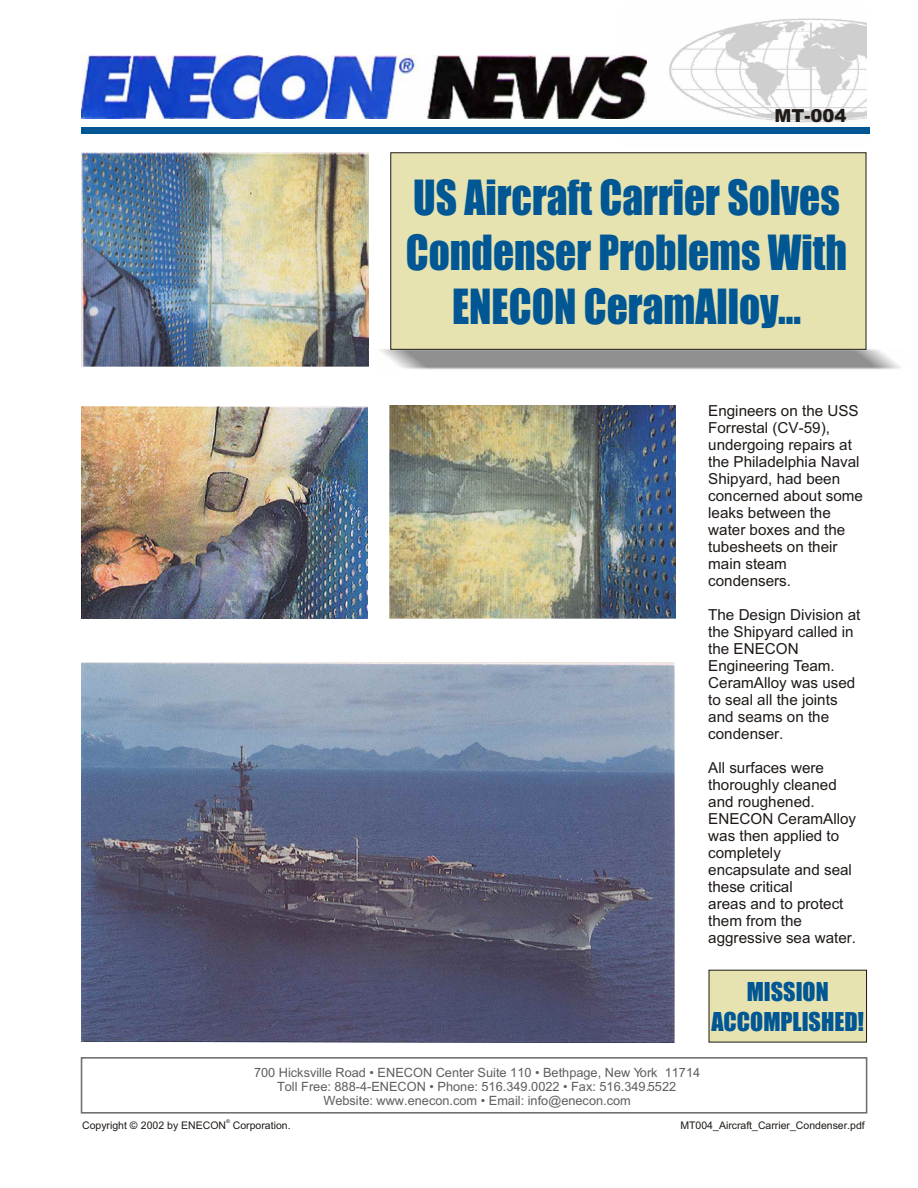
<style>
.page{position:relative;width:918px;height:1188px;background:#fff}
.page>*{position:absolute;margin:0;border:0;box-sizing:border-box;transform-origin:0 0}
.t1{font:44.85px/54.6px "Impact";color:#005794;text-align:center;scale:.92 1}
.t2{font:24px/29.2px "Impact";color:#005794;text-align:center}
.t3{font:900 18px "Arial";color:#1f1a17}
.t4{font:15.15px/17px "Arial";color:#1f1a17}
.t5{font:12.75px/14.2px "Arial";color:#615e5c;text-align:center}
.t6{font:10.5px "Arial";color:#1f1a17}
.t7{font:5.25px "Arial";color:#1f1a17}
</style>
<div class="page">
<div style="left:709px;top:970px;width:158px;height:72px;background:#e6e3b0"></div>
<div style="left:81px;top:1057px;width:786px;height:57px;border:2px solid #737070"></div>
<img style="left:81px;top:153px;width:287px;height:213px">
<img style="left:82px;top:662px;width:592px;height:380px">
<img style="left:390px;top:405px;width:286px;height:214px">
<img style="left:82px;top:406px;width:286px;height:213px">
<img style="left:380px;top:348px;width:521px;height:21px">
<div style="left:391px;top:153px;width:475px;height:196px;background:#e6e3b0"></div>
<img style="left:622px;top:18px;width:245px;height:105px">
<div style="left:82px;top:127px;width:788px;height:7px;background:#005794"></div>
<img style="left:82px;top:56px;width:564px;height:63px">
<p class="t3" style="left:775px;top:109px;width:73px">MT-004</p>
<h1 class="t1" style="left:406px;top:173px;width:481px">US Aircraft Carrier Solves<br>Condenser Problems With<br>ENECON CeramAlloy...</h1>
<p class="t4" style="left:708px;top:404px;width:156px">Engineers on the USS<br>Forrestal (CV-59), undergoing repairs at the Philadelphia Naval<br>Shipyard, had been concerned about some leaks between the water boxes and the tubesheets on their main steam condensers.</p>
<p class="t4" style="left:708px;top:608px;width:154px">The Design Division at the Shipyard called in the ENECON<br>Engineering Team.<br>CeramAlloy was used to seal all the joints and seams on the condenser.</p>
<p class="t4" style="left:708px;top:761px;width:149px">All surfaces were thoroughly cleaned and roughened.<br>ENECON CeramAlloy was then applied to completely encapsulate and seal these critical<br>areas and to protect them from the aggressive sea water.</p>
<h2 class="t2" style="left:711px;top:979px;width:154px">MISSION<br>ACCOMPLISHED!</h2>
<p class="t5" style="left:254px;top:1066px;width:448px">700 Hicksville Road • ENECON Center Suite 110 • Bethpage, New York 11714<br>Toll Free: 888-4-ENECON • Phone: 516.349.0022 • Fax: 516.349.5522<br>Website: www.enecon.com • Email: info@enecon.com</p>
<p class="t7" style="left:226px;top:1120px;width:5px">®</p>
<p class="t6" style="left:681px;top:1121px;width:186px">MT004_Aircraft_Carrier_Condenser.pdf</p>
<p class="t6" style="left:82px;top:1121px;width:210px">Copyright © 2002 by ENECON Corporation.</p>
</div>
